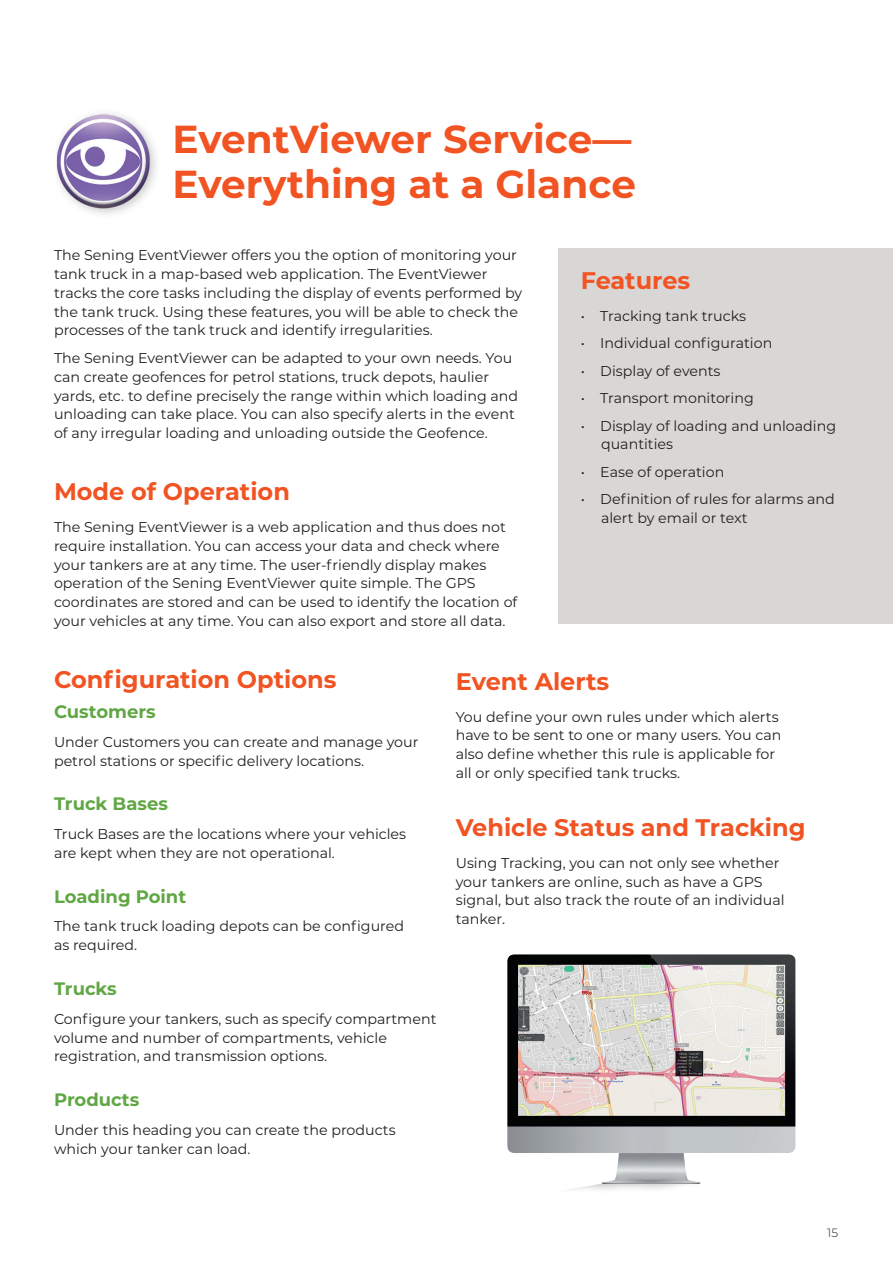
<style>
.page{position:relative;width:893px;height:1263px;background:#fff}
.page>*{position:absolute;margin:0;border:0;box-sizing:border-box;transform-origin:0 0}
.t1{font:700 39px/45px "Montserrat";color:#f15422}
.t2{font:700 24px "Montserrat";color:#f15422}
.t3{font:700 18px "Montserrat";color:#60a744}
.t4{font:14.25px/18.8px "Montserrat";color:#231f20}
.t5{font:300 12px "Montserrat";color:#231f20}
</style>
<div class="page">
<img style="left:56px;top:113px;width:100px;height:101px">
<div style="left:558px;top:248px;width:335px;height:376px;background:#d9d7d5"></div>
<img style="left:507px;top:954px;width:289px;height:236px">
<h1 class="t1" style="left:172px;top:115px;width:465px">EventViewer Service―<br>Everything at a Glance</h1>
<p class="t4" style="left:54px;top:245px;width:470px">The Sening EventViewer offers you the option of monitoring your tank truck in a map-based web application. The EventViewer tracks the core tasks including the display of events performed by the tank truck. Using these features, you will be able to check the processes of the tank truck and identify irregularities.</p>
<p class="t4" style="left:54px;top:348px;width:466px">The Sening EventViewer can be adapted to your own needs. You can create geofences for petrol stations, truck depots, haulier yards, etc. to define precisely the range within which loading and unloading can take place. You can also specify alerts in the event of any irregular loading and unloading outside the Geofence.</p>
<h2 class="t2" style="left:54px;top:474px;width:237px">Mode of Operation</h2>
<p class="t4" style="left:54px;top:517px;width:465px">The Sening EventViewer is a web application and thus does not require installation. You can access your data and check where your tankers are at any time. The user-friendly display makes operation of the Sening EventViewer quite simple. The GPS coordinates are stored and can be used to identify the location of your vehicles at any time. You can also export and store all data.</p>
<h2 class="t2" style="left:581px;top:263px;width:111px">Features</h2>
<p class="t4" style="left:581px;top:306px;width:167px">• Tracking tank trucks</p>
<p class="t4" style="left:581px;top:333px;width:193px">• Individual configuration</p>
<p class="t4" style="left:581px;top:361px;width:141px">• Display of events</p>
<p class="t4" style="left:581px;top:388px;width:175px">• Transport monitoring</p>
<p class="t4" style="left:601px;top:416px;width:237px;text-indent:-20px">• Display of loading and unloading quantities</p>
<p class="t4" style="left:581px;top:462px;width:145px">• Ease of operation</p>
<p class="t4" style="left:601px;top:489px;width:235px;text-indent:-20px">• Definition of rules for alarms and alert by email or text</p>
<h2 class="t2" style="left:54px;top:662px;width:284px">Configuration Options</h2>
<p class="t3" style="left:54px;top:699px;width:103px">Customers</p>
<p class="t4" style="left:54px;top:732px;width:366px">Under Customers you can create and manage your petrol stations or specific delivery locations.</p>
<p class="t3" style="left:54px;top:791px;width:115px">Truck Bases</p>
<p class="t4" style="left:54px;top:824px;width:354px">Truck Bases are the locations where your vehicles are kept when they are not operational.</p>
<p class="t3" style="left:54px;top:883px;width:134px">Loading Point</p>
<p class="t4" style="left:54px;top:916px;width:352px">The tank truck loading depots can be configured as required.</p>
<p class="t3" style="left:54px;top:975px;width:64px">Trucks</p>
<p class="t4" style="left:54px;top:1009px;width:384px">Configure your tankers, such as specify compartment volume and number of compartments, vehicle registration, and transmission options.</p>
<p class="t3" style="left:54px;top:1086px;width:87px">Products</p>
<p class="t4" style="left:54px;top:1120px;width:343px">Under this heading you can create the products which your tanker can load.</p>
<h2 class="t2" style="left:456px;top:664px;width:155px">Event Alerts</h2>
<p class="t4" style="left:456px;top:707px;width:327px">You define your own rules under which alerts have to be sent to one or many users. You can also define whether this rule is applicable for all or only specified tank trucks.</p>
<h2 class="t2" style="left:456px;top:810px;width:351px">Vehicle Status and Tracking</h2>
<p class="t4" style="left:456px;top:853px;width:330px">Using Tracking, you can not only see whether your tankers are online, such as have a GPS signal, but also track the route of an individual tanker.</p>
<p class="t5" style="left:827px;top:1225px;width:13px">15</p>
</div>
